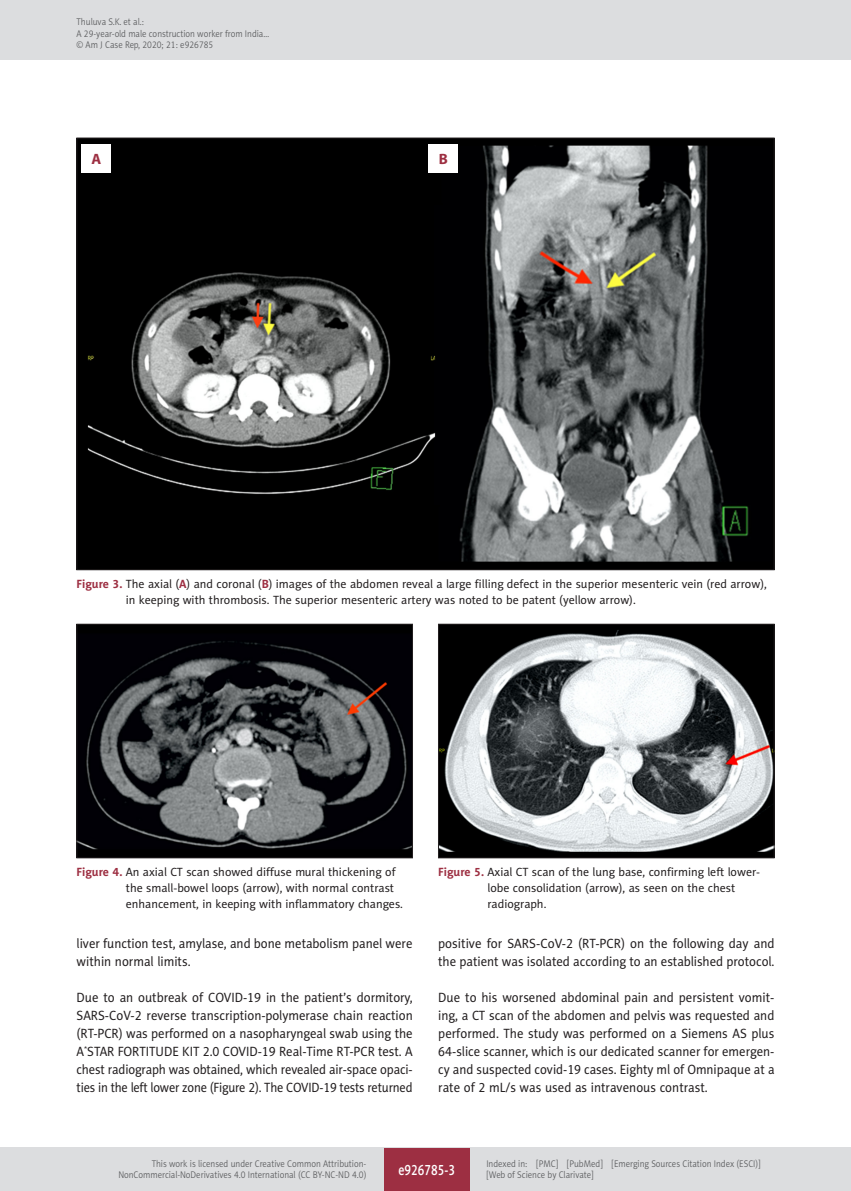
<style>
.page{position:relative;width:851px;height:1191px;background:#fff}
.page>*{position:absolute;margin:0;border:0;box-sizing:border-box;transform-origin:0 0}
.AJCR_e-PAGINA{font:15px "Naomi Sans EFN Medium";color:#fff;scale:.8 1}
.t1{font:700 15px "Myriad Pro";color:#9d2f42}
.AJCR_Body{font:13.5px/18px "Naomi Sans EFN";color:#231f20;text-align:justify;scale:.95 1}
.AJCR_Body-2{font:13.5px/18px "Naomi Sans EFN";color:#231f20;scale:.96 1}
.AJCR_Rycina_tytul{font:12px/15.8px "Naomi Sans EFN";color:#231f20}
.AJCR_pagina_zywa{font:9.75px/11.2px "Naomi Sans EFN Light";color:#57585a;scale:.9 1}
.AJCR_pagina_sygnatur{font:9.75px "Naomi Sans EFN Light";color:#57585a;scale:.9 1}
.s1{font-weight:700;color:#9d2f42}
</style>
<div class="page">
<img style="left:79px;top:626px;width:331px;height:230px">
<div style="left:77px;top:624px;width:335px;height:234px;border:1px solid #231f20"></div>
<img style="left:440px;top:626px;width:332px;height:230px">
<div style="left:438px;top:624px;width:336px;height:234px;border:1px solid #231f20"></div>
<img style="left:79px;top:140px;width:693px;height:428px">
<div style="left:82px;top:144px;width:29px;height:28px;background:#fff"></div>
<div style="left:428px;top:144px;width:30px;height:28px;background:#fff"></div>
<div style="left:0;top:0;width:850px;height:60px;background:#dcdddf"></div>
<div style="left:0;top:1148px;width:850px;height:43px;background:#dcdddf"></div>
<div style="left:384px;top:1147px;width:85px;height:43px;background:#9d2f42"></div>
<p class="AJCR_pagina_zywa" style="left:77px;top:16px;width:215px">Thuluva S.K. et al.:<br>A 29-year-old male construction worker from India…</p>
<p class="AJCR_pagina_sygnatur" style="left:77px;top:39px;width:153px">© Am J Case Rep, 2020; 21: e926785</p>
<p class="t1" style="left:91px;top:149px;width:11px">A</p>
<p class="t1" style="left:439px;top:149px;width:11px">B</p>
<p class="AJCR_Rycina_tytul" style="left:126px;top:576px;width:642px;text-indent:-49px"><span class="s1">Figure 3.</span> The axial (<span class="s1">A</span>) and coronal (<span class="s1">B</span>) images of the abdomen reveal a large filling defect in the superior mesenteric vein (red arrow), in keeping with thrombosis. The superior mesenteric artery was noted to be patent (yellow arrow).</p>
<p class="AJCR_Rycina_tytul" style="left:126px;top:864px;width:279px;text-indent:-49px"><span class="s1">Figure 4.</span> An axial CT scan showed diffuse mural thickening of the small-bowel loops (arrow), with normal contrast enhancement, in keeping with inflammatory changes.</p>
<p class="AJCR_Rycina_tytul" style="left:487px;top:864px;width:274px;text-indent:-49px"><span class="s1">Figure 5.</span> Axial CT scan of the lung base, confirming left lower&shy;lobe consolidation (arrow), as seen on the chest radiograph.</p>
<p class="AJCR_Body" style="left:77px;top:934px;width:355px">liver function test, amylase, and bone metabolism panel were within normal limits.</p>
<p class="AJCR_Body" style="left:77px;top:988px;width:355px">Due to an outbreak of COVID-19 in the patient’s dormitory, SARS-CoV-2 reverse transcription-polymerase chain reaction (RT-PCR) was performed on a nasopharyngeal swab using the A<sup>*</sup>STAR FORTITUDE KIT 2.0 COVID-19 Real-Time RT-PCR test. A chest radiograph was obtained, which revealed air-space opaci&shy;ties in the left lower zone (Figure 2). The COVID-19 tests returned</p>
<p class="AJCR_Body-2" style="left:438px;top:934px;width:352px">positive for SARS-CoV-2 (RT-PCR) on the following day and the patient was isolated according to an established protocol.</p>
<p class="AJCR_Body" style="left:438px;top:988px;width:355px">Due to his worsened abdominal pain and persistent vomit&shy;ing, a CT scan of the abdomen and pelvis was requested and performed. The study was performed on a Siemens AS plus 64-slice scanner, which is our dedicated scanner for emergen&shy;cy and suspected covid-19 cases. Eighty ml of Omnipaque at a rate of 2 mL/s was used as intravenous contrast.</p>
<p class="AJCR_pagina_zywa" style="left:118px;top:1158px;width:277px;text-align:right">This work is licensed under Creative Common Attribution-<br>NonCommercial-NoDerivatives 4.0 International (CC BY-NC-ND 4.0)</p>
<p class="AJCR_e-PAGINA" style="left:398px;top:1160px;width:72px">e926785-3</p>
<p class="AJCR_pagina_zywa" style="left:486px;top:1158px;width:306px">Indexed in: [PMC] [PubMed] [Emerging Sources Citation Index (ESCI)] [Web of Science by Clarivate]</p>
</div>
